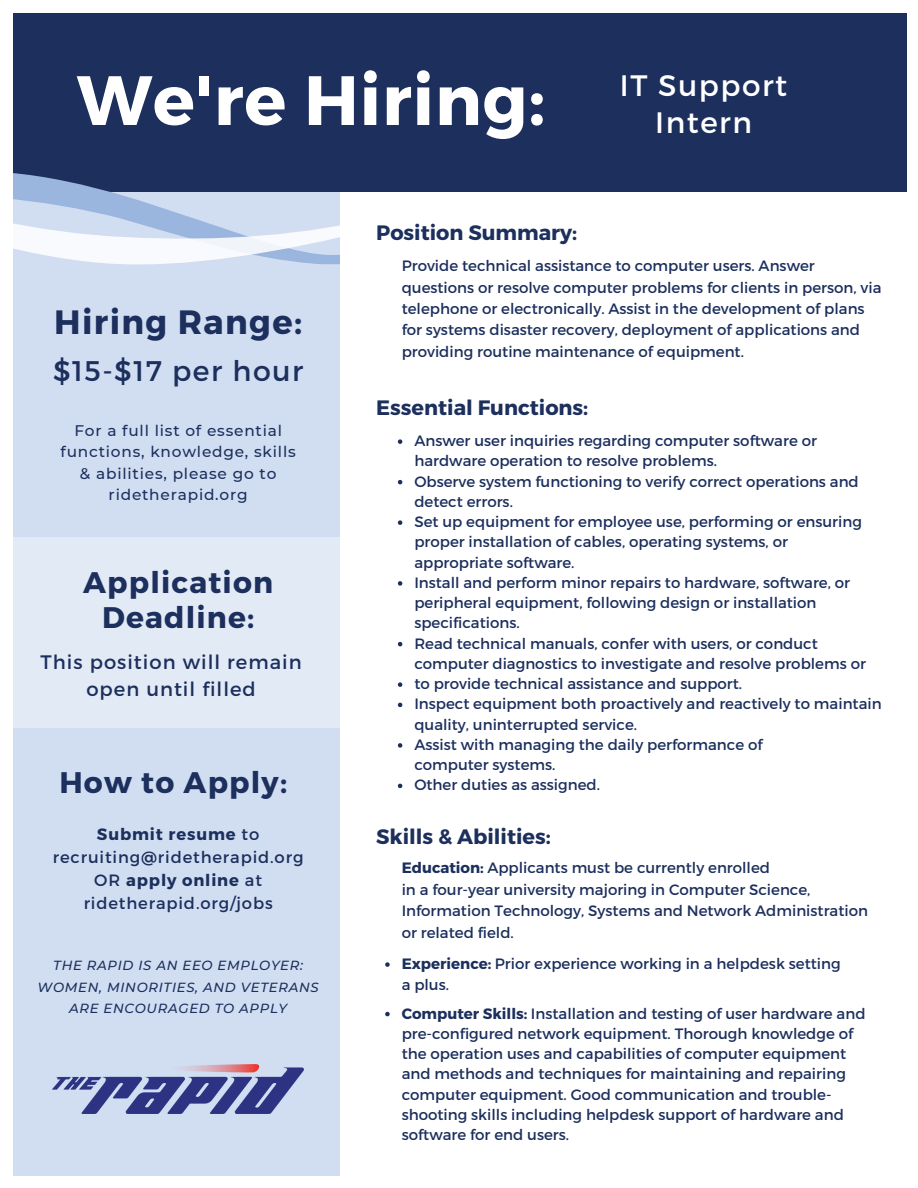
<style>
.page{position:relative;width:918px;height:1188px;background:#fff}
.page>*{position:absolute;margin:0;border:0;box-sizing:border-box;transform-origin:0 0}
.t1{font:700 69.75px "Montserrat";letter-spacing:.01em;color:#fff}
.t2{font:700 33.75px "Montserrat";letter-spacing:.04em;color:#1c2f5d}
.t3{font:700 29.7px/34.7px "Montserrat";letter-spacing:.04em;color:#1c2f5d;text-align:center}
.t4{font:29.55px/37px "Montserrat";letter-spacing:.05em;color:#fff;text-align:center}
.t5{font:28.35px "Montserrat";letter-spacing:.05em;color:#1c2f5d}
.t6{font:700 20.85px "Montserrat";color:#1c2f5d}
.t7{font:19.5px/27px "Montserrat";letter-spacing:.05em;color:#1c2f5d;text-align:center}
.t8{font:16.35px/22.8px "Montserrat";letter-spacing:.05em;color:#1c2f5d;text-align:center}
.t9{font:700 16.35px "Montserrat";letter-spacing:.05em;color:#1c2f5d}
.t10{font:500 15.3px/21.3px "Montserrat";letter-spacing:.05em;color:#1c2f5d;text-align:center}
.t11{font:15px/20.2px "Montserrat";color:#1c2f5d}
.t12{font:italic 500 13.2px/21.9px "Montserrat";letter-spacing:.05em;color:#1c2f5d;text-align:center}
.s1{font-weight:700}
.s2{font-weight:400}
</style>
<div class="page">
<div style="left:13px;top:174px;width:328px;height:1002px;background:#d1def2"></div>
<div style="left:13px;top:14px;width:893px;height:178px;background:#1c2f5d"></div>
<svg style="left:13px;top:173px;width:327px;height:92px"></svg>
<div style="left:340px;top:192px;width:578px;height:996px;background:#fff"></div>
<img style="left:53px;top:1065px;width:251px;height:48px">
<svg style="left:398px;top:439px;width:4px;height:5px"></svg>
<svg style="left:398px;top:480px;width:4px;height:4px"></svg>
<svg style="left:398px;top:520px;width:4px;height:5px"></svg>
<svg style="left:398px;top:581px;width:4px;height:5px"></svg>
<svg style="left:398px;top:642px;width:4px;height:4px"></svg>
<svg style="left:398px;top:682px;width:4px;height:5px"></svg>
<svg style="left:398px;top:703px;width:4px;height:4px"></svg>
<svg style="left:398px;top:743px;width:4px;height:5px"></svg>
<svg style="left:398px;top:784px;width:4px;height:4px"></svg>
<div style="left:2px;top:537px;width:338px;height:191px;background:#e2eaf6"></div>
<div style="left:0;top:94px;width:13px;height:506px;background:#fff"></div>
<svg style="left:385px;top:962px;width:5px;height:5px"></svg>
<svg style="left:385px;top:1012px;width:5px;height:4px"></svg>
<p class="t1" style="left:77px;top:55px;width:470px">We're Hiring:</p>
<p class="t4" style="left:620px;top:66px;width:169px">IT Support<br>Intern</p>
<p class="t2" style="left:54px;top:300px;width:249px">Hiring Range:</p>
<p class="t5" style="left:53px;top:353px;width:252px">$15-$17 per hour</p>
<p class="t10" style="left:61px;top:420px;width:237px">For a full list of essential functions, knowledge, skills &amp; abilities, please go to ridetherapid.org</p>
<p class="t3" style="left:83px;top:564px;width:192px">Application<br>Deadline:</p>
<p class="t7" style="left:41px;top:647px;width:263px">This position will remain open until filled</p>
<p class="t3" style="left:59px;top:763px;width:229px">How to Apply:</p>
<p class="t8" style="left:53px;top:822px;width:252px"><span class="s1">Submit resume</span> to recruiting@ridetherapid.org</p>
<p class="t9" style="left:94px;top:869px;width:169px"><span class="s2">OR</span> apply online <span class="s2">at</span></p>
<p class="t8" style="left:84px;top:890px;width:191px">ridetherapid.org/jobs</p>
<p class="t12" style="left:38px;top:954px;width:283px">THE RAPID IS AN EEO EMPLOYER:<br>WOMEN, MINORITIES, AND VETERANS<br>ARE ENCOURAGED TO APPLY</p>
<p class="t6" style="left:376px;top:219px;width:202px">Position Summary:</p>
<p class="t11" style="left:402px;top:254px;width:481px;line-height:21.3px">Provide technical assistance to computer users. Answer questions or resolve computer problems for clients in person, via telephone or electronically. Assist in the development of plans for systems disaster recovery, deployment of applications and providing routine maintenance of equipment.</p>
<p class="t6" style="left:376px;top:394px;width:214px">Essential Functions:</p>
<p class="t11" style="left:414px;top:430px;width:404px">Answer user inquiries regarding computer software or hardware operation to resolve problems.</p>
<p class="t11" style="left:414px;top:470px;width:446px">Observe system functioning to verify correct operations and detect errors.</p>
<p class="t11" style="left:414px;top:511px;width:449px">Set up equipment for employee use, performing or ensuring proper installation of cables, operating systems, or</p>
<p class="t11" style="left:414px;top:572px;width:437px">Install and perform minor repairs to hardware, software, or peripheral equipment, following design or installation specifications.</p>
<p class="t11" style="left:414px;top:632px;width:453px">Read technical manuals, confer with users, or conduct computer diagnostics to investigate and resolve problems or</p>
<p class="t11" style="left:414px;top:673px;width:329px">to provide technical assistance and support.</p>
<p class="t11" style="left:414px;top:693px;width:469px">Inspect equipment both proactively and reactively to maintain quality, uninterrupted service.</p>
<p class="t11" style="left:414px;top:734px;width:350px">Assist with managing the daily performance of</p>
<p class="t11" style="left:414px;top:774px;width:187px">Other duties as assigned.</p>
<p class="t11" style="left:414px;top:551px;width:162px">appropriate software.</p>
<p class="t11" style="left:414px;top:754px;width:143px">computer systems.</p>
<p class="t6" style="left:376px;top:823px;width:176px">Skills &amp; Abilities:</p>
<p class="t11" style="left:402px;top:857px;width:370px"><span class="s1">Education:</span> Applicants must be currently enrolled</p>
<p class="t11" style="left:402px;top:878px;width:468px;line-height:21.3px">in a four-year university majoring in Computer Science,<br>Information Technology, Systems and Network Administration or related field.</p>
<p class="t11" style="left:402px;top:953px;width:440px"><span class="s1">Experience:</span> Prior experience working in a helpdesk setting</p>
<p class="t11" style="left:402px;top:1002px;width:465px"><span class="s1">Computer Skills:</span> Installation and testing of user hardware and pre-configured network equipment. Thorough knowledge of the operation uses and capabilities of computer equipment and methods and techniques for maintaining and repairing computer equipment. Good communication and trouble&shy;shooting skills including helpdesk support of hardware and software for end users.</p>
<p class="t11" style="left:402px;top:974px;width:49px">a plus.</p>
</div>
